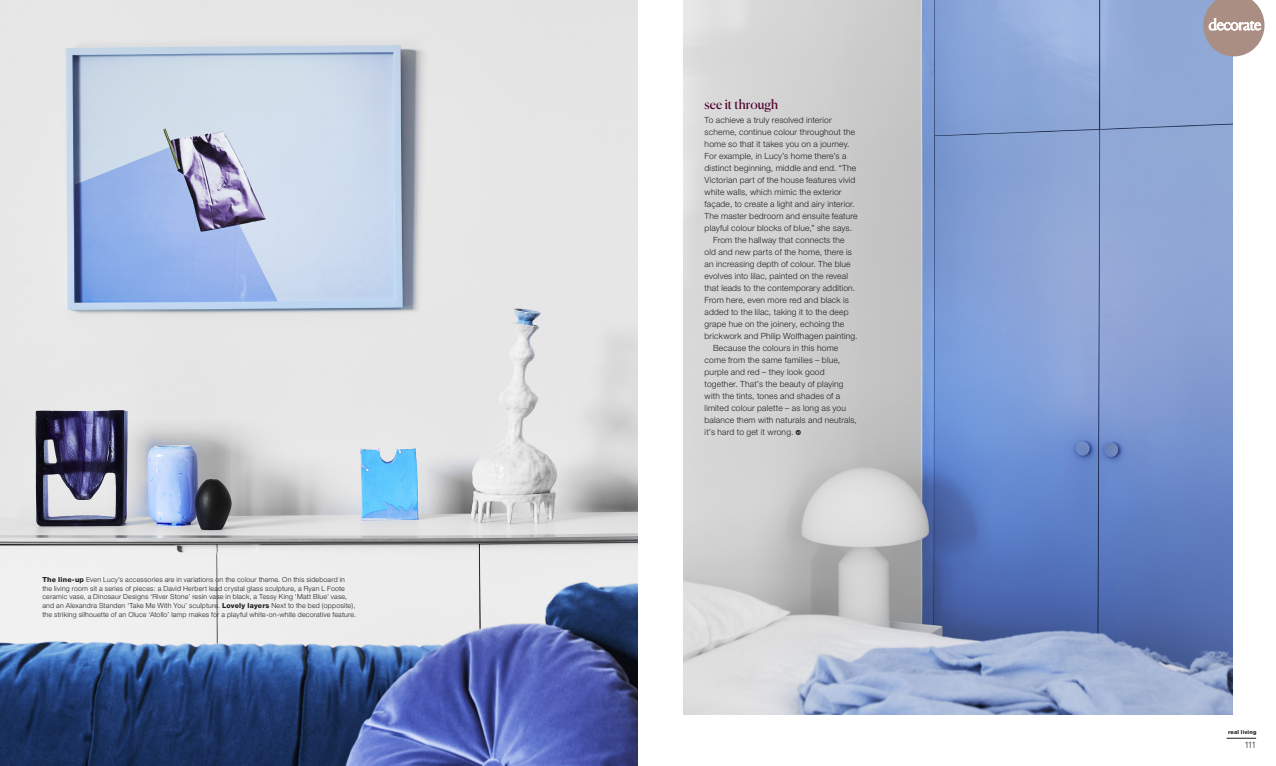
<style>
.page{position:relative;width:1276px;height:766px;background:#fff}
.page>*{position:absolute;margin:0;border:0;box-sizing:border-box;transform-origin:0 0}
.t1{font:13px "Canela";color:#4b002c}
.t2{font:300 condensed 9px "Helvetica Neue";color:#231f20}
.t3{font:300 8.5px "Helvetica Neue";letter-spacing:.015em;color:#231f20}
.t4{font:300 7px/8.8px "Helvetica Neue";letter-spacing:.025em;color:#231f20}
.t5{font:800 5.5px "Helvetica Neue";letter-spacing:.03em;color:#231f20}
.s1{font-weight:800}
.s2{font-family:"Real Living New";font-weight:400}
</style>
<div class="page">
<img style="left:683px;top:0;width:549px;height:714px">
<svg style="left:1203px;top:0;width:61px;height:56px"></svg>
<img style="left:0;top:0;width:638px;height:765px">
<hr style="left:1226px;top:737px;width:30px;height:1px;background:#231f20">
<p class="t4" style="left:42px;top:574px;width:315px"><span class="s1">The line-up</span> Even Lucy’s accessories are in variations on the colour theme. On this sideboard in the living room sit a series of pieces: a David Herbert lead crystal glass sculpture, a Ryan L Foote ceramic vase, a Dinosaur Designs ‘River Stone’ resin vase in black, a Tessy King ‘Matt Blue’ vase, and an Alexandra Standen ‘Take Me With You’ sculpture. <span class="s1">Lovely layers</span> Next to the bed (opposite), the striking silhouette of an Oluce ‘Atollo’ lamp makes for a playful white-on-white decorative feature.</p>
<h1 class="t1" style="left:704px;top:94px;width:75px">see it through</h1>
<p class="t3" style="left:704px;top:114px;width:129px">To achieve a truly resolved interior</p>
<p class="t3" style="left:704px;top:126px;width:152px">scheme, continue colour throughout the</p>
<p class="t3" style="left:704px;top:138px;width:146px">home so that it takes you on a journey.</p>
<p class="t3" style="left:704px;top:150px;width:143px">For example, in Lucy’s home there’s a</p>
<p class="t3" style="left:704px;top:162px;width:153px">distinct beginning, middle and end. “The</p>
<p class="t3" style="left:704px;top:174px;width:152px">Victorian part of the house features vivid</p>
<p class="t3" style="left:704px;top:186px;width:138px">white walls, which mimic the exterior</p>
<p class="t3" style="left:704px;top:198px;width:152px">façade, to create a light and airy interior.</p>
<p class="t3" style="left:704px;top:210px;width:154px">The master bedroom and ensuite feature</p>
<p class="t3" style="left:704px;top:222px;width:149px">playful colour blocks of blue,” she says.</p>
<p class="t3" style="left:713px;top:234px;width:133px">From the hallway that connects the</p>
<p class="t3" style="left:704px;top:246px;width:149px">old and new parts of the home, there is</p>
<p class="t3" style="left:704px;top:258px;width:148px">an increasing depth of colour. The blue</p>
<p class="t3" style="left:704px;top:270px;width:145px">evolves into lilac, painted on the reveal</p>
<p class="t3" style="left:704px;top:282px;width:152px">that leads to the contemporary addition.</p>
<p class="t3" style="left:704px;top:294px;width:146px">From here, even more red and black is</p>
<p class="t3" style="left:704px;top:306px;width:146px">added to the lilac, taking it to the deep</p>
<p class="t3" style="left:704px;top:318px;width:141px">grape hue on the joinery, echoing the</p>
<p class="t3" style="left:704px;top:330px;width:154px">brickwork and Philip Wolfhagen painting.</p>
<p class="t3" style="left:713px;top:342px;width:127px">Because the colours in this home</p>
<p class="t3" style="left:704px;top:354px;width:137px">come from the same families – blue,</p>
<p class="t3" style="left:704px;top:366px;width:122px">purple and red – they look good</p>
<p class="t3" style="left:704px;top:378px;width:141px">together. That’s the beauty of playing</p>
<p class="t3" style="left:704px;top:390px;width:137px">with the tints, tones and shades of a</p>
<p class="t3" style="left:704px;top:402px;width:143px">limited colour palette – as long as you</p>
<p class="t3" style="left:704px;top:414px;width:154px">balance them with naturals and neutrals,</p>
<p class="t3" style="left:704px;top:426px;width:98px">it’s hard to get it wrong. <span class="s2">R</span></p>
<p class="t5" style="left:1228px;top:728px;width:30px">real living</p>
<p class="t2" style="left:1244px;top:739px;width:13px">111</p>
</div>
